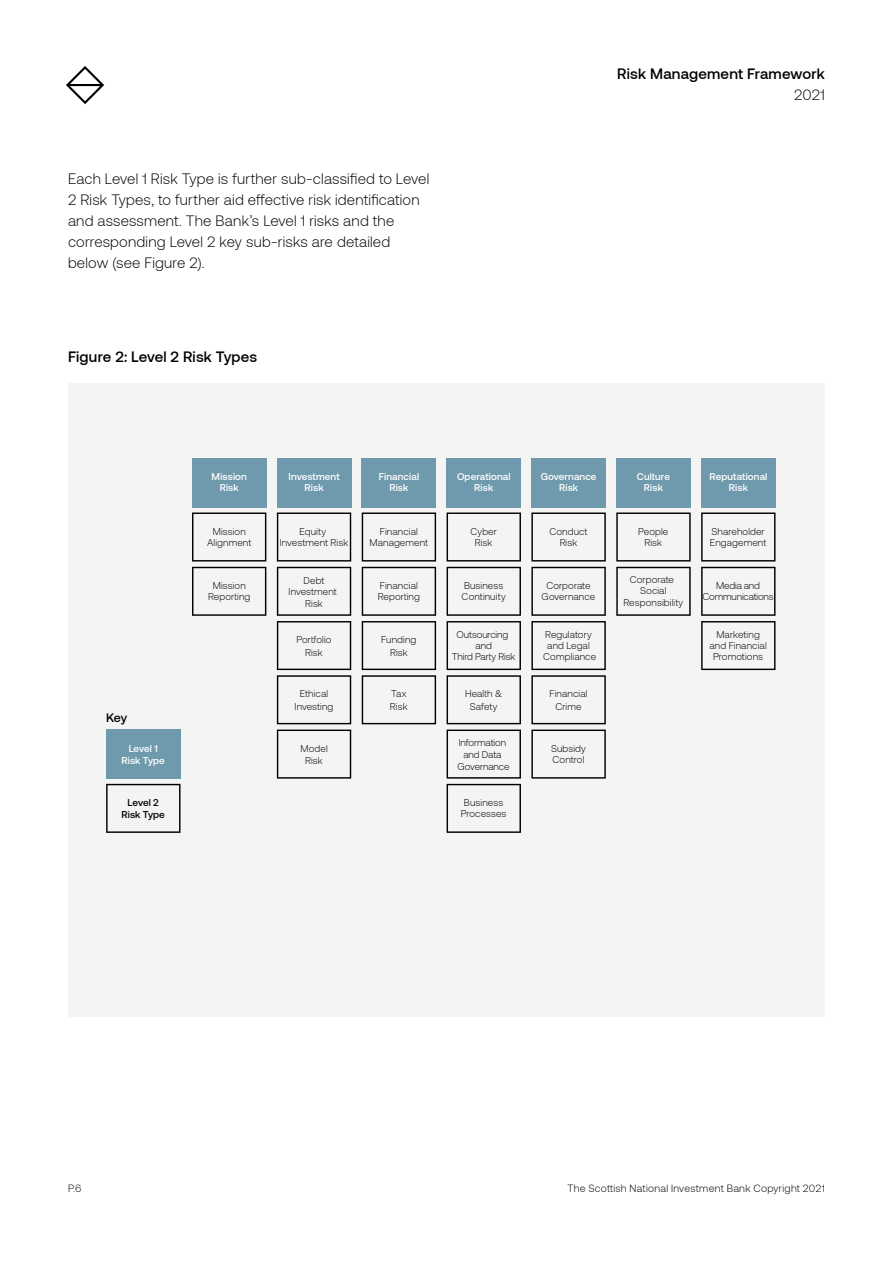
<style>
.page{position:relative;width:893px;height:1263px;background:#fff}
.page>*{position:absolute;margin:0;border:0;box-sizing:border-box;transform-origin:0 0}
.Body_Copy{font:300 15px/21px "The Bank Sans";letter-spacing:.01em;color:#000}
.Body_Title{font:500 15px "The Bank Sans";letter-spacing:.015em;color:#000}
.t1{font:500 12.3px "The Bank Sans";color:#000}
.Body_Copy_Small{font:300 10.5px "The Bank Sans";letter-spacing:.025em;color:#000}
.t2{font:300 9.9px/11.1px "The Bank Sans";letter-spacing:.01em;color:#000;text-align:center}
.t3{font:500 9.9px/11.1px "The Bank Sans";letter-spacing:.015em;color:#fff;text-align:center}
.t4{font:300 9.9px/12.3px "The Bank Sans";letter-spacing:-.01em;color:#000;text-align:center}
.t5{font:300 9.9px/11.1px "The Bank Sans";letter-spacing:-.015em;color:#000;text-align:center}
.t6{font:500 9.9px/12.3px "The Bank Sans";letter-spacing:.01em;color:#000;text-align:center}
</style>
<div class="page">
<div style="left:68px;top:383px;width:757px;height:633px;background:#f4f4f3"></div>
<div style="left:192px;top:458px;width:74px;height:49px;background:#6f9aad"></div>
<div style="left:277px;top:458px;width:74px;height:49px;background:#6f9aad"></div>
<div style="left:362px;top:458px;width:74px;height:49px;background:#6f9aad"></div>
<div style="left:447px;top:458px;width:74px;height:49px;background:#6f9aad"></div>
<div style="left:531px;top:458px;width:75px;height:49px;background:#6f9aad"></div>
<div style="left:616px;top:458px;width:75px;height:49px;background:#6f9aad"></div>
<div style="left:701px;top:458px;width:74px;height:49px;background:#6f9aad"></div>
<svg style="left:192px;top:512px;width:74px;height:49px"></svg>
<svg style="left:192px;top:567px;width:74px;height:49px"></svg>
<svg style="left:277px;top:512px;width:74px;height:49px"></svg>
<svg style="left:277px;top:567px;width:74px;height:212px"></svg>
<svg style="left:362px;top:512px;width:74px;height:49px"></svg>
<svg style="left:362px;top:567px;width:74px;height:157px"></svg>
<svg style="left:447px;top:512px;width:74px;height:49px"></svg>
<svg style="left:447px;top:567px;width:74px;height:266px"></svg>
<div style="left:106px;top:730px;width:75px;height:49px;background:#6f9aad"></div>
<svg style="left:106px;top:784px;width:74px;height:49px"></svg>
<svg style="left:531px;top:512px;width:75px;height:49px"></svg>
<svg style="left:531px;top:567px;width:75px;height:212px"></svg>
<svg style="left:616px;top:512px;width:75px;height:49px"></svg>
<svg style="left:616px;top:567px;width:75px;height:49px"></svg>
<svg style="left:701px;top:512px;width:74px;height:49px"></svg>
<svg style="left:701px;top:567px;width:74px;height:103px"></svg>
<svg style="left:66px;top:66px;width:38px;height:38px"></svg>
<p class="Body_Copy" style="left:68px;top:168px;width:363px">Each Level 1 Risk Type is further sub-classified to Level 2 Risk Types, to further aid effective risk identification and assessment. The Bank’s Level 1 risks and the corresponding Level 2 key sub-risks are detailed below (see Figure 2).</p>
<p class="Body_Title" style="left:68px;top:348px;width:191px">Figure 2: Level 2 Risk Types</p>
<h1 class="Body_Title" style="left:617px;top:65px;width:209px">Risk Management Framework</h1>
<h1 class="Body_Copy" style="left:794px;top:84px;width:32px">2021</h1>
<p class="t3" style="left:457px;top:472px;width:55px">Operational<br>Risk</p>
<p class="t3" style="left:541px;top:472px;width:57px">Governance<br>Risk</p>
<p class="t3" style="left:637px;top:472px;width:35px">Culture<br>Risk</p>
<p class="t3" style="left:212px;top:472px;width:37px">Mission<br>Risk</p>
<p class="t2" style="left:207px;top:527px;width:46px">Mission<br>Alignment</p>
<p class="t2" style="left:280px;top:527px;width:70px">Equity<br>Investment Risk</p>
<p class="t2" style="left:369px;top:527px;width:60px">Financial<br>Management</p>
<p class="t2" style="left:470px;top:527px;width:28px">Cyber<br>Risk</p>
<p class="t3" style="left:288px;top:472px;width:52px">Investment<br>Risk</p>
<p class="t3" style="left:379px;top:472px;width:42px">Financial<br>Risk</p>
<p class="t3" style="left:709px;top:472px;width:59px">Reputational<br>Risk</p>
<p class="t2" style="left:638px;top:527px;width:32px">People<br>Risk</p>
<p class="t2" style="left:710px;top:527px;width:58px;text-align:left">Shareholder<br>Engagement</p>
<p class="t2" style="left:549px;top:527px;width:40px">Conduct<br>Risk</p>
<p class="t1" style="left:106px;top:713px;width:22px">Key</p>
<p class="t3" style="left:122px;top:743px;width:45px;line-height:12.3px">Level 1<br>Risk Type</p>
<p class="t6" style="left:122px;top:797px;width:45px">Level 2<br>Risk Type</p>
<p class="t2" style="left:208px;top:581px;width:44px">Mission<br>Reporting</p>
<p class="t2" style="left:289px;top:576px;width:50px">Debt<br>Investment<br>Risk</p>
<p class="t2" style="left:378px;top:581px;width:44px;text-align:left">Financial<br>Reporting</p>
<p class="t2" style="left:462px;top:581px;width:46px;text-align:left">Business<br>Continuity</p>
<p class="t2" style="left:542px;top:581px;width:55px">Corporate<br>Governance</p>
<p class="t2" style="left:623px;top:575px;width:61px">Corporate<br>Social<br>Responsibility</p>
<p class="t5" style="left:703px;top:581px;width:73px">Media and<br>Communications</p>
<p class="t2" style="left:296px;top:634px;width:37px;line-height:12.3px">Portfolio<br>Risk</p>
<p class="t2" style="left:381px;top:634px;width:37px;line-height:12.3px">Funding<br>Risk</p>
<p class="t2" style="left:452px;top:630px;width:65px">Outsourcing and<br>Third Party Risk</p>
<p class="t2" style="left:543px;top:630px;width:54px">Regulatory and Legal<br>Compliance</p>
<p class="t2" style="left:709px;top:630px;width:59px">Marketing and Financial<br>Promotions</p>
<p class="t2" style="left:295px;top:689px;width:40px;line-height:12.3px">Ethical<br>Investing</p>
<p class="t2" style="left:390px;top:689px;width:19px;line-height:12.3px;text-align:left">Tax<br>Risk</p>
<p class="t2" style="left:465px;top:689px;width:39px;line-height:12.3px">Health &amp;<br>Safety</p>
<p class="t2" style="left:300px;top:743px;width:29px;line-height:12.3px">Model<br>Risk</p>
<p class="t4" style="left:458px;top:737px;width:53px">Information and Data<br>Governance</p>
<p class="t2" style="left:461px;top:798px;width:47px">Business<br>Processes</p>
<p class="t2" style="left:549px;top:689px;width:39px;line-height:12.3px">Financial<br>Crime</p>
<p class="t2" style="left:551px;top:744px;width:36px;text-align:left">Subsidy<br>Control</p>
<p class="Body_Copy_Small" style="left:68px;top:1182px;width:15px">P.6</p>
<p class="Body_Copy_Small" style="left:567px;top:1182px;width:259px">The Scottish National Investment Bank Copyright 2021</p>
</div>
